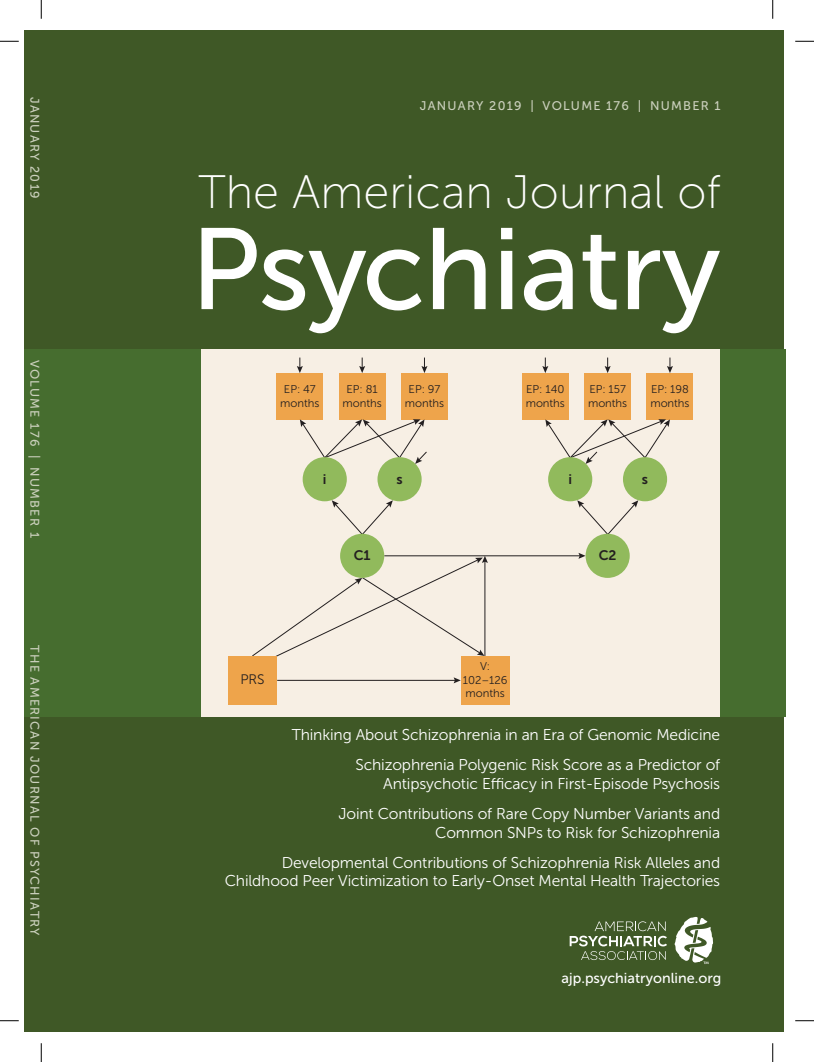
<style>
.page{position:relative;width:814px;height:1062px;background:#fff}
.page>*{position:absolute;margin:0;border:0;box-sizing:border-box;transform-origin:0 0}
.t1{font:115px "Museo Sans 500";letter-spacing:-.01em;color:#fff}
.t2{font:46.88px "Museo Sans 100";color:#fff}
.t3{font:15.62px/30px "Museo Sans 300";letter-spacing:-.01em;color:#fff;text-align:right}
.t4{font:14.38px "Museo Sans 500";color:#fff}
.t5{font:13.75px "Museo Sans 700";color:#231f20}
.t6{font:13.75px "Museo Sans 300";color:#231f20}
.t7{font:12.5px "Museo Sans 500";letter-spacing:.1em;color:#cbd0bd}
.t8{font:11.25px/13.5px "Museo Sans 300";letter-spacing:-.005em;color:#231f20;text-align:center}
</style>
<div class="page">
<div style="left:24px;top:30px;width:760px;height:1001px;background:#3f5826"></div>
<div style="left:25px;top:349px;width:761px;height:367px;background:#466d2f"></div>
<svg style="left:674px;top:916px;width:39px;height:47px"></svg>
<svg style="left:569px;top:921px;width:98px;height:38px"></svg>
<div style="left:201px;top:349px;width:519px;height:367px;background:#f7efe4"></div>
<div style="left:277px;top:373px;width:46px;height:46px;background:#eea44b"></div>
<div style="left:339px;top:373px;width:46px;height:46px;background:#eea44b"></div>
<div style="left:401px;top:373px;width:46px;height:46px;background:#eea44b"></div>
<svg style="left:332px;top:500px;width:61px;height:33px"></svg>
<hr style="left:277px;top:679px;width:179px;height:1px;background:#231f20">
<svg style="left:453px;top:677px;width:8px;height:6px"></svg>
<hr style="left:384px;top:555px;width:197px;height:1px;background:#231f20">
<svg style="left:578px;top:553px;width:7px;height:5px"></svg>
<div style="left:228px;top:656px;width:49px;height:48px;background:#eea44b"></div>
<div style="left:461px;top:656px;width:48px;height:48px;background:#eea44b"></div>
<div style="left:303px;top:457px;width:44px;height:44px;background:#91ba5c;border-radius:50%"></div>
<div style="left:377px;top:457px;width:45px;height:44px;background:#91ba5c;border-radius:50%"></div>
<svg style="left:297px;top:357px;width:6px;height:16px"></svg>
<svg style="left:359px;top:357px;width:6px;height:16px"></svg>
<svg style="left:252px;top:555px;width:236px;height:102px"></svg>
<div style="left:522px;top:373px;width:46px;height:46px;background:#eea44b"></div>
<div style="left:584px;top:373px;width:47px;height:46px;background:#eea44b"></div>
<div style="left:647px;top:373px;width:46px;height:46px;background:#eea44b"></div>
<svg style="left:577px;top:500px;width:61px;height:33px"></svg>
<div style="left:585px;top:533px;width:45px;height:45px;background:#91ba5c;border-radius:50%"></div>
<div style="left:548px;top:457px;width:44px;height:44px;background:#91ba5c;border-radius:50%"></div>
<div style="left:623px;top:457px;width:44px;height:44px;background:#91ba5c;border-radius:50%"></div>
<svg style="left:542px;top:357px;width:6px;height:16px"></svg>
<svg style="left:604px;top:357px;width:6px;height:16px"></svg>
<svg style="left:421px;top:357px;width:6px;height:16px"></svg>
<svg style="left:667px;top:357px;width:6px;height:16px"></svg>
<svg style="left:300px;top:419px;width:128px;height:45px"></svg>
<svg style="left:545px;top:419px;width:125px;height:45px"></svg>
<div style="left:340px;top:533px;width:44px;height:45px;background:#91ba5c;border-radius:50%"></div>
<svg style="left:0;top:40px;width:19px;height:2px"></svg>
<svg style="left:795px;top:40px;width:19px;height:2px"></svg>
<svg style="left:0;top:1020px;width:19px;height:1px"></svg>
<svg style="left:795px;top:1020px;width:19px;height:1px"></svg>
<svg style="left:40px;top:0;width:2px;height:19px"></svg>
<svg style="left:40px;top:1043px;width:2px;height:18px"></svg>
<svg style="left:772px;top:0;width:1px;height:19px"></svg>
<svg style="left:772px;top:1043px;width:1px;height:18px"></svg>
<p class="t7" style="left:42px;top:97px;width:103px;rotate:90deg">January 2019</p>
<p class="t7" style="left:42px;top:359px;width:179px;rotate:90deg">VOLUME 176 | NUMBER 1</p>
<p class="t7" style="left:42px;top:645px;width:291px;rotate:90deg">THE AMERICAN JOURNAL OF PSYCHIATRY</p>
<p class="t7" style="left:420px;top:99px;width:233px">January 2019 | VOLU ME 176 | NU</p>
<p class="t7" style="left:671px;top:99px;width:51px">MBER 1</p>
<h2 class="t2" style="left:198px;top:167px;width:524px">The American Journal of</h2>
<h1 class="t1" style="left:190px;top:206px;width:532px">Psychiatry</h1>
<p class="t8" style="left:280px;top:382px;width:41px">EP: 47 months</p>
<p class="t8" style="left:343px;top:382px;width:41px">EP: 81 months</p>
<p class="t8" style="left:405px;top:382px;width:41px">EP: 97 months</p>
<p class="t8" style="left:526px;top:382px;width:41px;text-align:left">EP: 140 months</p>
<p class="t8" style="left:588px;top:382px;width:41px;text-align:left">EP: 157 months</p>
<p class="t8" style="left:650px;top:382px;width:41px;text-align:left">EP: 198 months</p>
<p class="t5" style="left:323px;top:471px;width:5px">i</p>
<p class="t5" style="left:396px;top:471px;width:8px">s</p>
<p class="t5" style="left:568px;top:471px;width:5px">i</p>
<p class="t5" style="left:642px;top:471px;width:8px">s</p>
<p class="t5" style="left:354px;top:548px;width:18px">C1</p>
<p class="t5" style="left:599px;top:548px;width:19px">C2</p>
<p class="t6" style="left:240px;top:671px;width:26px">PRS</p>
<p class="t8" style="left:463px;top:659px;width:46px">V:<br>102–126 months</p>
<p class="t3" style="left:292px;top:719px;width:430px">Thinking About Schizophrenia in an Era of Genomic Medicine<br>Schizophrenia Polygenic Risk Score as a Predictor of</p>
<p class="t3" style="left:338px;top:768px;width:383px">Antipsychotic Efficacy in First-Episode Psychosis<br>Joint Contributions of Rare Copy Number Variants and</p>
<p class="t3" style="left:282px;top:817px;width:440px">Common SNPs to Risk for Schizophrenia<br>Developmental Contributions of Schizophrenia Risk Alleles and</p>
<p class="t3" style="left:225px;top:865px;width:497px">Childhood Peer Victimization to Early-Onset Mental Health Trajectories</p>
<p class="t4" style="left:561px;top:970px;width:161px">ajp.psychiatryonline.org</p>
</div>
